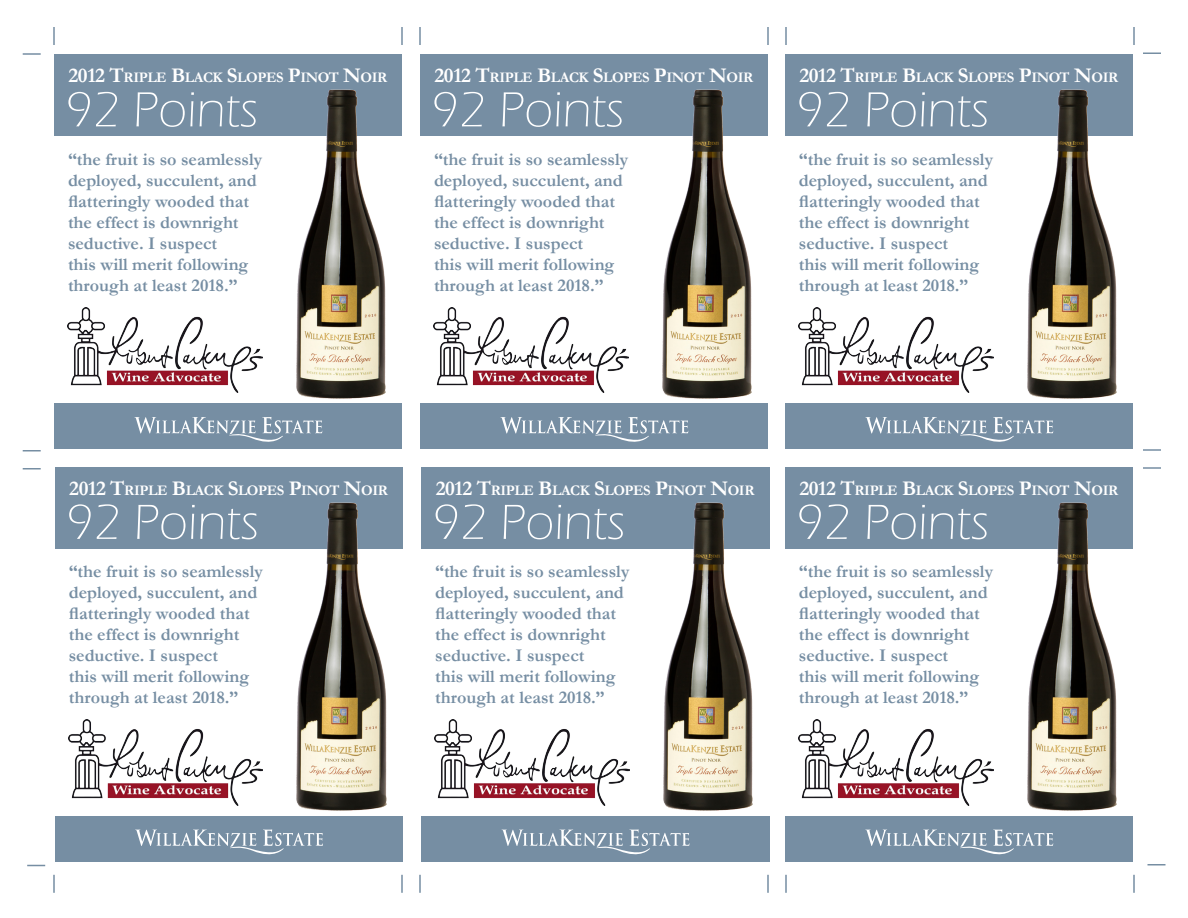
<style>
.page{position:relative;width:1188px;height:918px;background:#fff}
.page>*{position:absolute;margin:0;border:0;box-sizing:border-box;transform-origin:0 0}
.t1{font:300 51px "Eras ITC";color:#fff}
.t2{font:700 18px/21px "Garamond";color:#768ea3}
.t3{font:700 14.7px "Garamond";letter-spacing:-.03em;color:#fff}
.s1{font-size:21px}
</style>
<div class="page">
<div style="left:54px;top:404px;width:348px;height:45px;background:#768ea3"></div>
<div style="left:420px;top:404px;width:348px;height:45px;background:#768ea3"></div>
<div style="left:785px;top:404px;width:348px;height:45px;background:#768ea3"></div>
<div style="left:55px;top:816px;width:348px;height:46px;background:#768ea3"></div>
<div style="left:421px;top:816px;width:348px;height:46px;background:#768ea3"></div>
<div style="left:785px;top:816px;width:348px;height:46px;background:#768ea3"></div>
<div style="left:54px;top:55px;width:348px;height:81px;background:#768ea3"></div>
<div style="left:420px;top:55px;width:348px;height:81px;background:#768ea3"></div>
<div style="left:785px;top:55px;width:348px;height:81px;background:#768ea3"></div>
<div style="left:55px;top:467px;width:348px;height:81px;background:#768ea3"></div>
<div style="left:421px;top:467px;width:348px;height:81px;background:#768ea3"></div>
<div style="left:785px;top:467px;width:348px;height:81px;background:#768ea3"></div>
<svg style="left:134px;top:417px;width:188px;height:25px"></svg>
<svg style="left:500px;top:417px;width:188px;height:25px"></svg>
<svg style="left:865px;top:417px;width:188px;height:25px"></svg>
<svg style="left:135px;top:829px;width:188px;height:26px"></svg>
<svg style="left:502px;top:829px;width:187px;height:26px"></svg>
<svg style="left:865px;top:829px;width:188px;height:26px"></svg>
<svg style="left:53px;top:27px;width:2px;height:18px"></svg>
<svg style="left:53px;top:875px;width:2px;height:18px"></svg>
<svg style="left:401px;top:27px;width:2px;height:18px"></svg>
<svg style="left:401px;top:875px;width:2px;height:18px"></svg>
<svg style="left:419px;top:27px;width:2px;height:18px"></svg>
<svg style="left:419px;top:875px;width:2px;height:18px"></svg>
<svg style="left:767px;top:27px;width:2px;height:18px"></svg>
<svg style="left:767px;top:875px;width:2px;height:18px"></svg>
<svg style="left:785px;top:27px;width:2px;height:18px"></svg>
<svg style="left:785px;top:875px;width:2px;height:18px"></svg>
<svg style="left:1133px;top:27px;width:2px;height:18px"></svg>
<svg style="left:1133px;top:875px;width:2px;height:18px"></svg>
<svg style="left:1143px;top:449px;width:18px;height:2px"></svg>
<svg style="left:23px;top:450px;width:18px;height:2px"></svg>
<svg style="left:1143px;top:467px;width:18px;height:2px"></svg>
<svg style="left:23px;top:468px;width:18px;height:2px"></svg>
<svg style="left:1148px;top:864px;width:18px;height:2px"></svg>
<svg style="left:27px;top:865px;width:18px;height:1px"></svg>
<svg style="left:1143px;top:52px;width:18px;height:2px"></svg>
<svg style="left:23px;top:53px;width:18px;height:2px"></svg>
<img style="left:68px;top:307px;width:194px;height:86px">
<img style="left:434px;top:307px;width:194px;height:86px">
<img style="left:799px;top:307px;width:194px;height:86px">
<img style="left:68px;top:720px;width:195px;height:85px">
<img style="left:435px;top:720px;width:194px;height:85px">
<img style="left:799px;top:720px;width:194px;height:85px">
<img style="left:296px;top:90px;width:90px;height:309px">
<img style="left:662px;top:90px;width:90px;height:309px">
<img style="left:1027px;top:90px;width:90px;height:309px">
<img style="left:296px;top:502px;width:91px;height:309px">
<img style="left:662px;top:502px;width:92px;height:309px">
<img style="left:1026px;top:502px;width:92px;height:309px">
<p class="t3" style="left:69px;top:68px;width:320px"><span class="s1">2012 T</span>RIPLE <span class="s1">B</span>LACK <span class="s1">S</span>LOPES <span class="s1">P</span>INOT <span class="s1">N</span>OIR</p>
<p class="t3" style="left:435px;top:68px;width:320px"><span class="s1">2012 T</span>RIPLE <span class="s1">B</span>LACK <span class="s1">S</span>LOPES <span class="s1">P</span>INOT <span class="s1">N</span>OIR</p>
<p class="t3" style="left:799px;top:68px;width:320px"><span class="s1">2012 T</span>RIPLE <span class="s1">B</span>LACK <span class="s1">S</span>LOPES <span class="s1">P</span>INOT <span class="s1">N</span>OIR</p>
<p class="t1" style="left:65px;top:81px;width:194px">92 Points</p>
<p class="t1" style="left:431px;top:81px;width:194px">92 Points</p>
<p class="t1" style="left:796px;top:81px;width:194px">92 Points</p>
<p class="t2" style="left:68px;top:149px;width:196px">“the fruit is so seamlessly deployed, succulent, and flatteringly wooded that the effect is downright seductive. I suspect<br>this will merit following through at least 2018.”</p>
<p class="t2" style="left:434px;top:149px;width:196px">“the fruit is so seamlessly deployed, succulent, and flatteringly wooded that the effect is downright seductive. I suspect<br>this will merit following through at least 2018.”</p>
<p class="t2" style="left:799px;top:149px;width:196px">“the fruit is so seamlessly deployed, succulent, and flatteringly wooded that the effect is downright seductive. I suspect<br>this will merit following through at least 2018.”</p>
<p class="t3" style="left:69px;top:480px;width:320px"><span class="s1">2012 T</span>RIPLE <span class="s1">B</span>LACK <span class="s1">S</span>LOPES <span class="s1">P</span>INOT <span class="s1">N</span>OIR</p>
<p class="t3" style="left:436px;top:480px;width:320px"><span class="s1">2012 T</span>RIPLE <span class="s1">B</span>LACK <span class="s1">S</span>LOPES <span class="s1">P</span>INOT <span class="s1">N</span>OIR</p>
<p class="t3" style="left:799px;top:480px;width:320px"><span class="s1">2012 T</span>RIPLE <span class="s1">B</span>LACK <span class="s1">S</span>LOPES <span class="s1">P</span>INOT <span class="s1">N</span>OIR</p>
<p class="t1" style="left:66px;top:494px;width:194px">92 Points</p>
<p class="t1" style="left:433px;top:494px;width:194px">92 Points</p>
<p class="t1" style="left:796px;top:494px;width:194px">92 Points</p>
<p class="t2" style="left:69px;top:561px;width:196px">“the fruit is so seamlessly deployed, succulent, and flatteringly wooded that the effect is downright seductive. I suspect<br>this will merit following through at least 2018.”</p>
<p class="t2" style="left:435px;top:561px;width:196px">“the fruit is so seamlessly deployed, succulent, and flatteringly wooded that the effect is downright seductive. I suspect<br>this will merit following through at least 2018.”</p>
<p class="t2" style="left:799px;top:561px;width:196px">“the fruit is so seamlessly deployed, succulent, and flatteringly wooded that the effect is downright seductive. I suspect<br>this will merit following through at least 2018.”</p>
</div>
